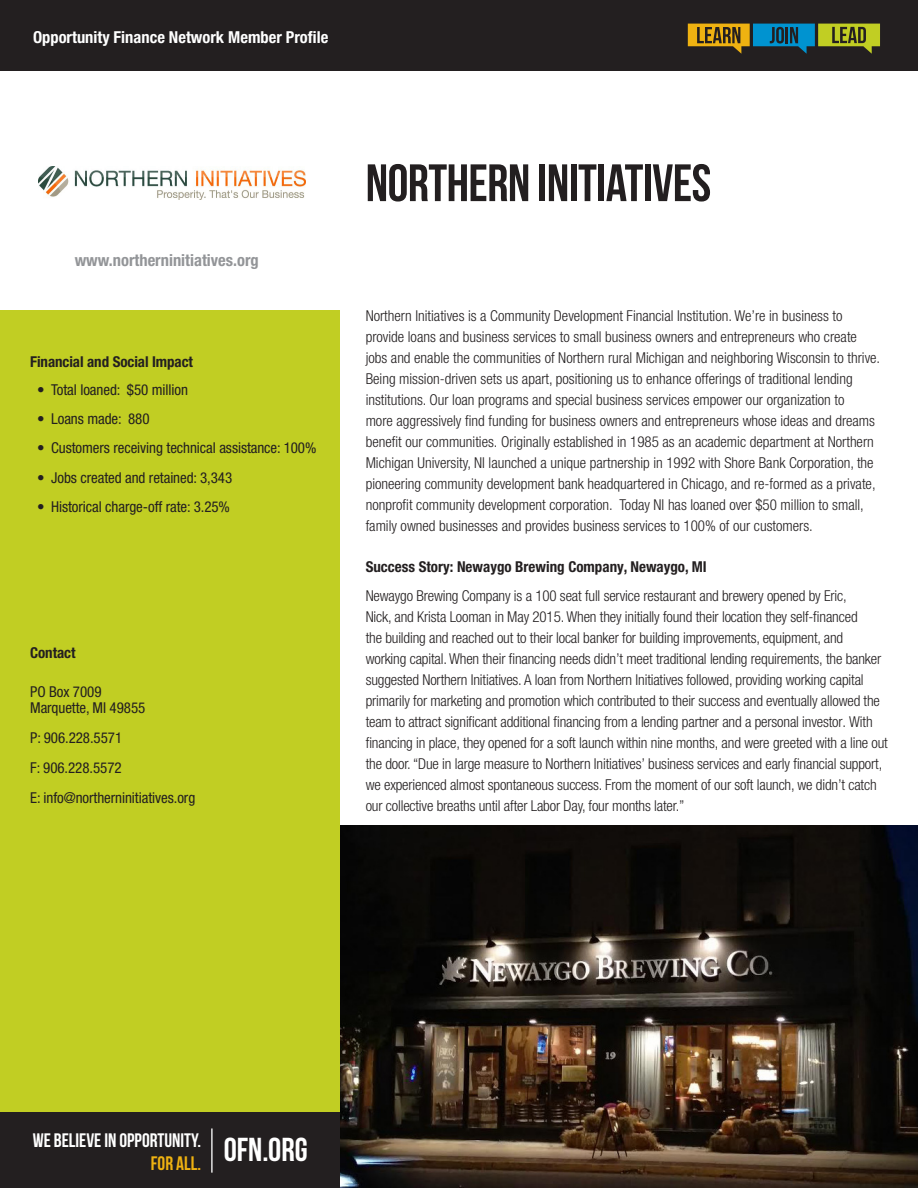
<style>
.page{position:relative;width:918px;height:1188px;background:#fff}
.page>*{position:absolute;margin:0;border:0;box-sizing:border-box;transform-origin:0 0}
.success_story{font:52.5px "Bebas Neue";letter-spacing:-.01em;color:#231f20}
.t1{font:33.15px "Bebas Neue";color:#fff}
.t2{font:19.5px "Bebas Neue";color:#fff}
.t3{font:19.5px "Bebas Neue";color:#efb211}
.t4{font:700 condensed 16.5px "Helvetica Neue LT Std";color:#fff}
.location_of_company{font:700 condensed 16.5px "Helvetica Neue LT Std";color:#939598}
.success_story-2{font:300 condensed 15px/21px "Helvetica Neue LT Std";color:#231f20}
.member_description{font:condensed 15px "Helvetica Neue LT Std";letter-spacing:-.005em;color:#231f20}
.location_of_company-2{font:700 condensed 15px "Helvetica Neue LT Std";letter-spacing:-.005em;color:#231f20}
.s1{font-weight:700}
</style>
<div class="page">
<img style="left:339px;top:825px;width:579px;height:363px">
<img style="left:39px;top:166px;width:267px;height:34px">
<div style="left:0;top:311px;width:339px;height:877px;background:#c1ce23"></div>
<div style="left:0;top:0;width:918px;height:70px;background:#231f20"></div>
<svg style="left:688px;top:24px;width:192px;height:30px"></svg>
<div style="left:0;top:1112px;width:339px;height:76px;background:#231f20"></div>
<hr style="left:211px;top:1128px;width:2px;height:45px;background:#fff">
<p class="t4" style="left:33px;top:27px;width:297px">Opportunity Finance Network Member Profile</p>
<p class="location_of_company" style="left:75px;top:250px;width:186px">www.northerninitiatives.org</p>
<p class="location_of_company-2" style="left:30px;top:353px;width:164px">Financial and Social Impact</p>
<p class="member_description" style="left:37px;top:381px;width:152px">• Total loaned: $50 million</p>
<p class="member_description" style="left:37px;top:410px;width:114px">• Loans made: 880</p>
<p class="member_description" style="left:37px;top:439px;width:281px">• Customers receiving technical assistance: 100%</p>
<p class="member_description" style="left:37px;top:469px;width:196px">• Jobs created and retained: 3,343</p>
<p class="member_description" style="left:37px;top:498px;width:194px">• Historical charge-off rate: 3.25%</p>
<p class="location_of_company-2" style="left:30px;top:644px;width:47px">Contact</p>
<p class="member_description" style="left:30px;top:683px;width:73px">PO Box 7009</p>
<p class="member_description" style="left:30px;top:699px;width:117px">Marquette, MI 49855</p>
<p class="member_description" style="left:30px;top:729px;width:94px">P: 906.228.5571</p>
<p class="member_description" style="left:30px;top:759px;width:93px">F: 906.228.5572</p>
<p class="member_description" style="left:30px;top:789px;width:167px">E: info@northerninitiatives.org</p>
<p class="success_story" style="left:366px;top:154px;width:347px">NORTHERN INITIATIVES</p>
<p class="success_story-2" style="left:366px;top:305px;width:516px">Northern Initiatives is a Community Development Financial Institution. We’re in business to provide loans and business services to small business owners and entrepreneurs who create jobs and enable the communities of Northern rural Michigan and neighboring Wisconsin to thrive.<br>Being mission-driven sets us apart, positioning us to enhance offerings of traditional lending institutions. Our loan programs and special business services empower our organization to<br>more aggressively find funding for business owners and entrepreneurs whose ideas and dreams benefit our communities. Originally established in 1985 as an academic department at Northern Michigan University, NI launched a unique partnership in 1992 with Shore Bank Corporation, the pioneering community development bank headquartered in Chicago, and re-formed as a private, nonprofit community development corporation. Today NI has loaned over $50 million to small, family owned businesses and provides business services to 100% of our customers.</p>
<p class="success_story-2" style="left:366px;top:552px;width:483px;line-height:28.7px"><span class="s1">Success Story: Newaygo Brewing Company, Newaygo, MI<br></span>Newaygo Brewing Company is a 100 seat full service restaurant and brewery opened by Eric,</p>
<p class="success_story-2" style="left:366px;top:606px;width:524px">Nick, and Krista Looman in May 2015. When they initially found their location they self-financed<br>the building and reached out to their local banker for building improvements, equipment, and<br>working capital. When their financing needs didn’t meet traditional lending requirements, the banker suggested Northern Initiatives. A loan from Northern Initiatives followed, providing working capital primarily for marketing and promotion which contributed to their success and eventually allowed the team to attract significant additional financing from a lending partner and a personal investor. With financing in place, they opened for a soft launch within nine months, and were greeted with a line out the door. “Due in large measure to Northern Initiatives’ business services and early financial support, we experienced almost spontaneous success. From the moment of our soft launch, we didn’t catch our collective breaths until after Labor Day, four months later.”</p>
<p class="t2" style="left:33px;top:1130px;width:170px">WE BELIEVE IN OPPORTUNITY.</p>
<p class="t3" style="left:151px;top:1153px;width:52px">FOR ALL.</p>
<p class="t1" style="left:224px;top:1132px;width:85px">OFN.ORG</p>
</div>
